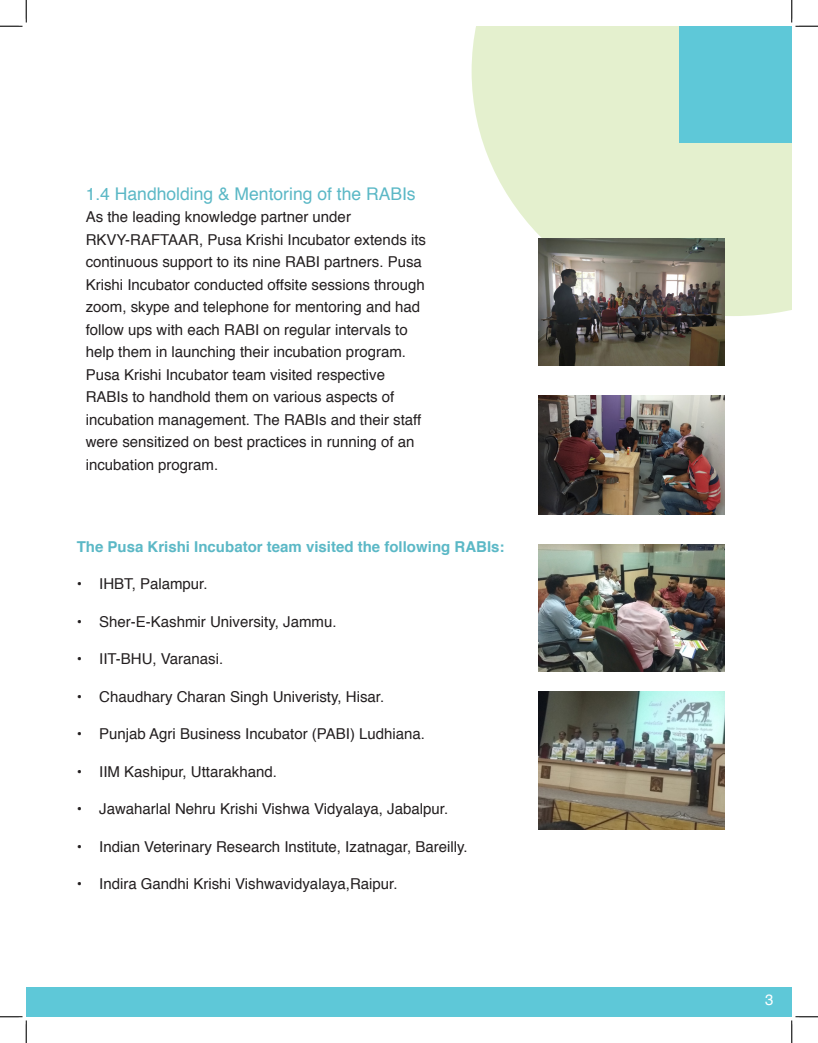
<style>
.page{position:relative;width:818px;height:1043px;background:#fff}
.page>*{position:absolute;margin:0;border:0;box-sizing:border-box;transform-origin:0 0}
.subheadline{font:17.5px "Helvetica";color:#5bb8c6}
.main_text{font:15px/22.5px "Helvetica";color:#231f20}
.main_text-2{font:700 15px "Helvetica";color:#5bb8c6}
.t1{font:15px "Helvetica";color:#fff}
</style>
<div class="page">
<svg style="left:471px;top:26px;width:320px;height:290px;fill:#e4f0ce"></svg>
<div style="left:26px;top:987px;width:765px;height:29px;background:#5ec8d8"></div>
<div style="left:679px;top:26px;width:112px;height:117px;background:#5ec8d8"></div>
<img style="left:538px;top:239px;width:186px;height:126px">
<img style="left:538px;top:395px;width:186px;height:119px">
<img style="left:538px;top:544px;width:186px;height:127px">
<img style="left:538px;top:691px;width:186px;height:139px">
<svg style="left:0;top:0;width:27px;height:27px"></svg>
<svg style="left:0;top:1016px;width:27px;height:26px"></svg>
<svg style="left:791px;top:0;width:27px;height:27px"></svg>
<svg style="left:790px;top:1015px;width:28px;height:27px"></svg>
<p class="subheadline" style="left:86px;top:180px;width:331px">1.4 Handholding &amp; Mentoring of the RABIs</p>
<p class="main_text" style="left:86px;top:206px;width:267px">As the leading knowledge partner under</p>
<p class="main_text" style="left:86px;top:229px;width:342px">RKVY-RAFTAAR, Pusa Krishi Incubator extends its continuous support to its nine RABI partners. Pusa Krishi Incubator conducted offsite sessions through zoom, skype and telephone for mentoring and had follow ups with each RABI on regular intervals to help them in launching their incubation program.<br>Pusa Krishi Incubator team visited respective RABIs to handhold them on various aspects of incubation management. The RABIs and their staff were sensitized on best practices in running of an incubation program.</p>
<p class="main_text-2" style="left:77px;top:534px;width:429px">The Pusa Krishi Incubator team visited the following RABIs:</p>
<p class="main_text" style="left:77px;top:573px;width:132px">• IHBT, Palampur.</p>
<p class="main_text" style="left:77px;top:610px;width:261px">• Sher-E-Kashmir University, Jammu.</p>
<p class="main_text" style="left:77px;top:648px;width:148px">• IIT-BHU, Varanasi.</p>
<p class="main_text" style="left:77px;top:685px;width:309px">• Chaudhary Charan Singh Univeristy, Hisar.</p>
<p class="main_text" style="left:77px;top:723px;width:350px">• Punjab Agri Business Incubator (PABI) Ludhiana.</p>
<p class="main_text" style="left:77px;top:760px;width:202px">• IIM Kashipur, Uttarakhand.</p>
<p class="main_text" style="left:77px;top:798px;width:373px">• Jawaharlal Nehru Krishi Vishwa Vidyalaya, Jabalpur.</p>
<p class="main_text" style="left:77px;top:835px;width:392px">• Indian Veterinary Research Institute, Izatnagar, Bareilly.</p>
<p class="main_text" style="left:77px;top:873px;width:322px">• Indira Gandhi Krishi Vishwavidyalaya,Raipur.</p>
<p class="t1" style="left:765px;top:987px;width:10px">3</p>
</div>
